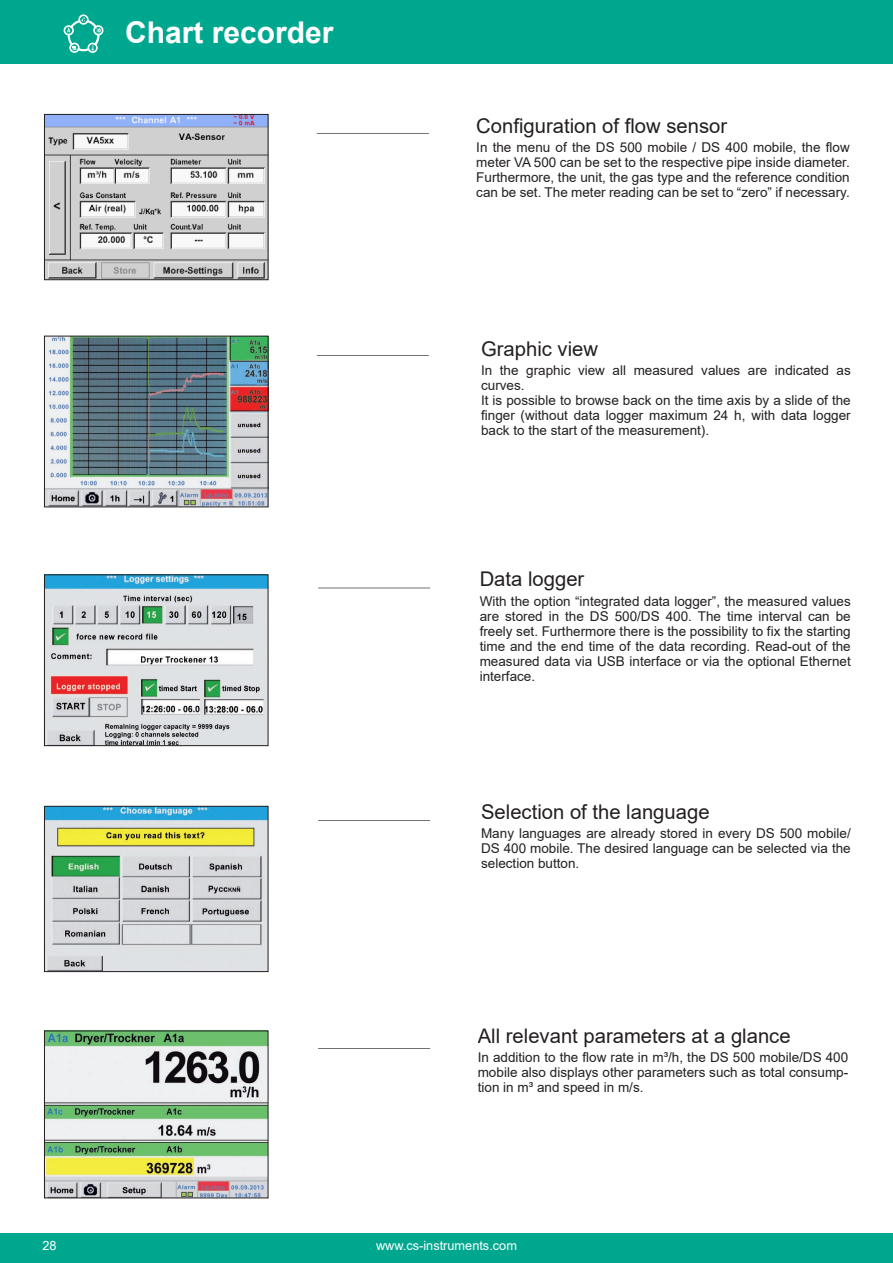
<style>
.page{position:relative;width:893px;height:1263px;background:#fff}
.page>*{position:absolute;margin:0;border:0;box-sizing:border-box;transform-origin:0 0}
.t1{font:700 30px "Arial";color:#fff}
.t2{font:20.25px "Arial";color:#231f20}
.t3{font:13.5px/15px "Arial";color:#231f20;text-align:justify}
.t4{font:12.75px "Arial";color:#fff}
</style>
<div class="page">
<div style="left:0;top:0;width:893px;height:64px;background:#00a78f"></div>
<div style="left:0;top:1233px;width:893px;height:30px;background:#00a78f"></div>
<img style="left:46px;top:116px;width:220px;height:162px">
<div style="left:44px;top:114px;width:224px;height:166px;border:1px solid #231f20"></div>
<img style="left:46px;top:1033px;width:220px;height:163px">
<div style="left:44px;top:1031px;width:224px;height:167px;border:1px solid #231f20"></div>
<img style="left:46px;top:577px;width:220px;height:167px">
<div style="left:44px;top:575px;width:224px;height:171px;border:1px solid #231f20"></div>
<img style="left:46px;top:808px;width:220px;height:162px">
<div style="left:44px;top:806px;width:224px;height:166px;border:1px solid #231f20"></div>
<img style="left:46px;top:338px;width:220px;height:167px">
<svg style="left:317px;top:355px;width:112px;height:1px"></svg>
<svg style="left:317px;top:133px;width:112px;height:1px"></svg>
<svg style="left:318px;top:820px;width:112px;height:1px"></svg>
<svg style="left:318px;top:1048px;width:112px;height:1px"></svg>
<svg style="left:318px;top:588px;width:112px;height:1px"></svg>
<svg style="left:68px;top:19px;width:32px;height:32px"></svg>
<div style="left:70px;top:22px;width:27px;height:27px;background:#00a78f;border-radius:50%"></div>
<svg style="left:87px;top:43px;width:11px;height:10px"></svg>
<svg style="left:64px;top:14px;width:40px;height:22px"></svg>
<svg style="left:69px;top:43px;width:11px;height:10px"></svg>
<h1 class="t1" style="left:125px;top:11px;width:210px">Chart recorder</h1>
<h2 class="t2" style="left:476px;top:112px;width:252px">Configuration of flow sensor</h2>
<p class="t3" style="left:476px;top:140px;width:375px">In the menu of the DS 500 mobile / DS 400 mobile, the flow meter VA 500 can be set to the respective pipe inside diameter.<br>Furthermore, the unit, the gas type and the reference condition can be set. The meter reading can be set to “zero” if necessary.</p>
<h2 class="t2" style="left:481px;top:335px;width:119px">Graphic view</h2>
<p class="t3" style="left:481px;top:363px;width:371px;text-align:left">In the graphic view all measured values are indicated as curves.<br>It is possible to browse back on the time axis by a slide of the finger (without data logger maximum 24 h, with data logger back to the start of the measurement).</p>
<h2 class="t2" style="left:480px;top:565px;width:106px">Data logger</h2>
<p class="t3" style="left:480px;top:593px;width:373px">With the option “integrated data logger”, the measured values are stored in the DS 500/DS 400. The time interval can be freely set. Furthermore there is the possibility to fix the starting time and the end time of the data recording. Read-out of the measured data via USB interface or via the optional Ethernet interface.</p>
<h2 class="t2" style="left:481px;top:798px;width:230px">Selection of the language</h2>
<p class="t3" style="left:481px;top:826px;width:371px">Many languages are already stored in every DS 500 mobile/ DS 400 mobile. The desired language can be selected via the selection button.</p>
<h2 class="t2" style="left:478px;top:1022px;width:314px">All relevant parameters at a glance</h2>
<p class="t3" style="left:478px;top:1050px;width:372px">In addition to the flow rate in m³/h, the DS 500 mobile/DS 400 mobile also displays other parameters such as total consump&shy;tion in m³ and speed in m/s.</p>
<p class="t4" style="left:43px;top:1237px;width:16px">28</p>
<p class="t4" style="left:376px;top:1237px;width:142px">www.cs-instruments.com</p>
</div>
